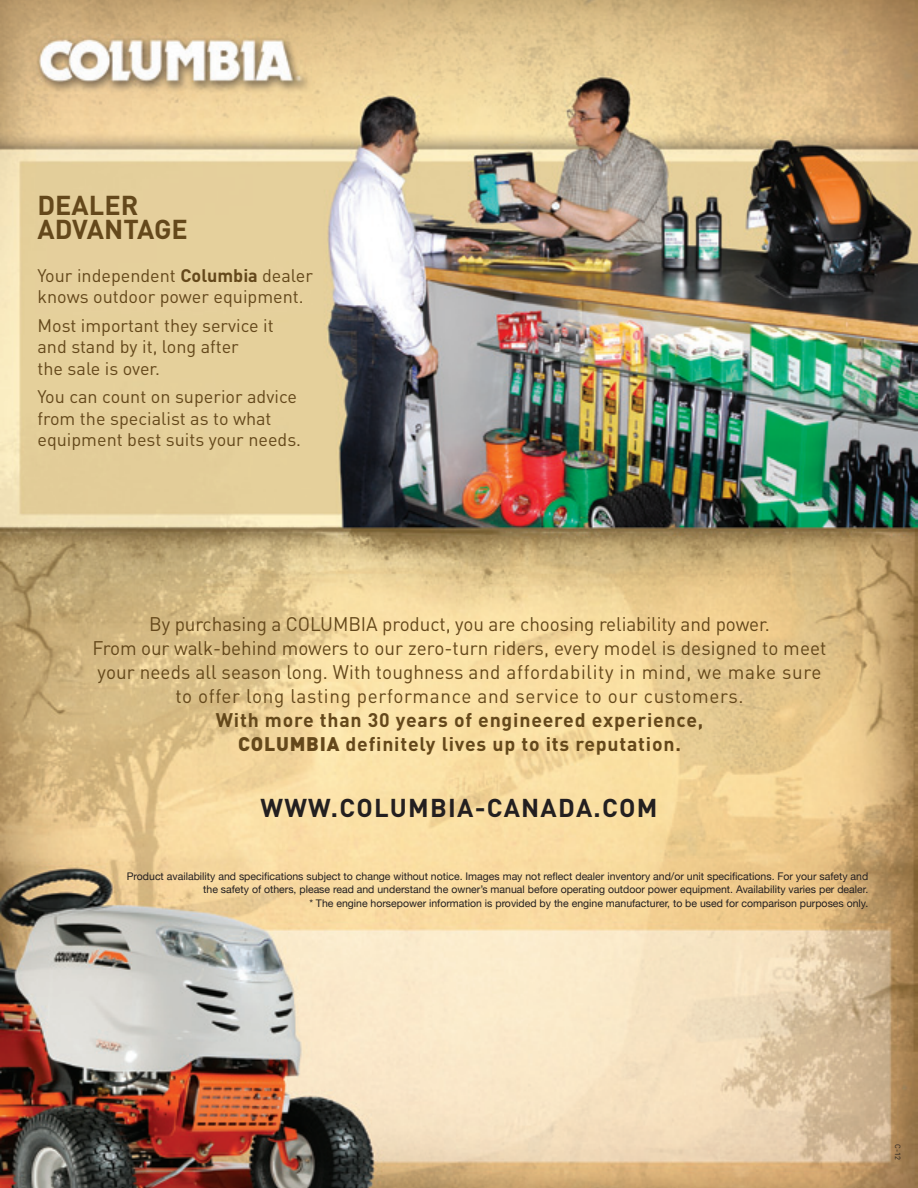
<style>
.page{position:relative;width:918px;height:1188px;background:#fff}
.page>*{position:absolute;margin:0;border:0;box-sizing:border-box;transform-origin:0 0}
.t1{font:700 27px/24px "DIN";color:#64481b}
.t2{font:700 25.5px "DIN";letter-spacing:.05em;color:#231f20}
.t3{font:19.5px/23.9px "DIN";letter-spacing:.005em;color:#64481b;text-align:center}
.t4{font:18px/21.6px "DIN";color:#64481b}
.t5{font:10.5px/12.6px "Helvetica Neue";color:#231f20;text-align:right}
.t6{font:7.5px "DIN";color:#231f20}
.s1{font-weight:700}
.s2{font-weight:900}
</style>
<div class="page">
<img style="left:0;top:0;width:918px;height:1188px">
<p class="t1" style="left:38px;top:192px;width:152px">DEALER<br>ADVANTAGE</p>
<p class="t4" style="left:38px;top:264px;width:277px">Your independent <span class="s1">Columbia</span> dealer knows outdoor power equipment.</p>
<p class="t4" style="left:38px;top:314px;width:238px">Most important they service it and stand by it, long after<br>the sale is over.</p>
<p class="t4" style="left:38px;top:386px;width:265px">You can count on superior advice from the specialist as to what equipment best suits your needs.</p>
<p class="t3" style="left:93px;top:612px;width:736px">By purchasing a COLUMBIA product, you are choosing reliability and power.<br>From our walk-behind mowers to our zero-turn riders, every model is designed to meet your needs all season long. With toughness and affordability in mind, we make sure to offer long lasting performance and service to our customers.<br><span class="s1">With more than 30 years of engineered experience,<br></span><span class="s2">COLUMBIA</span> <span class="s1">definitely lives up to its reputation.</span></p>
<p class="t2" style="left:260px;top:791px;width:399px">WWW.COLUMBIA-CANADA.COM</p>
<p class="t5" style="left:127px;top:870px;width:743px">Product availability and specifications subject to change without notice. Images may not reflect dealer inventory and/or unit specifications. For your safety and the safety of others, please read and understand the owner’s manual before operating outdoor power equipment. Availability varies per dealer.</p>
<p class="t5" style="left:309px;top:897px;width:560px">* The engine horsepower information is provided by the engine manufacturer, to be used for comparison purposes only.</p>
<p class="t6" style="left:903px;top:1144px;width:17px;rotate:90deg">C-12</p>
</div>
